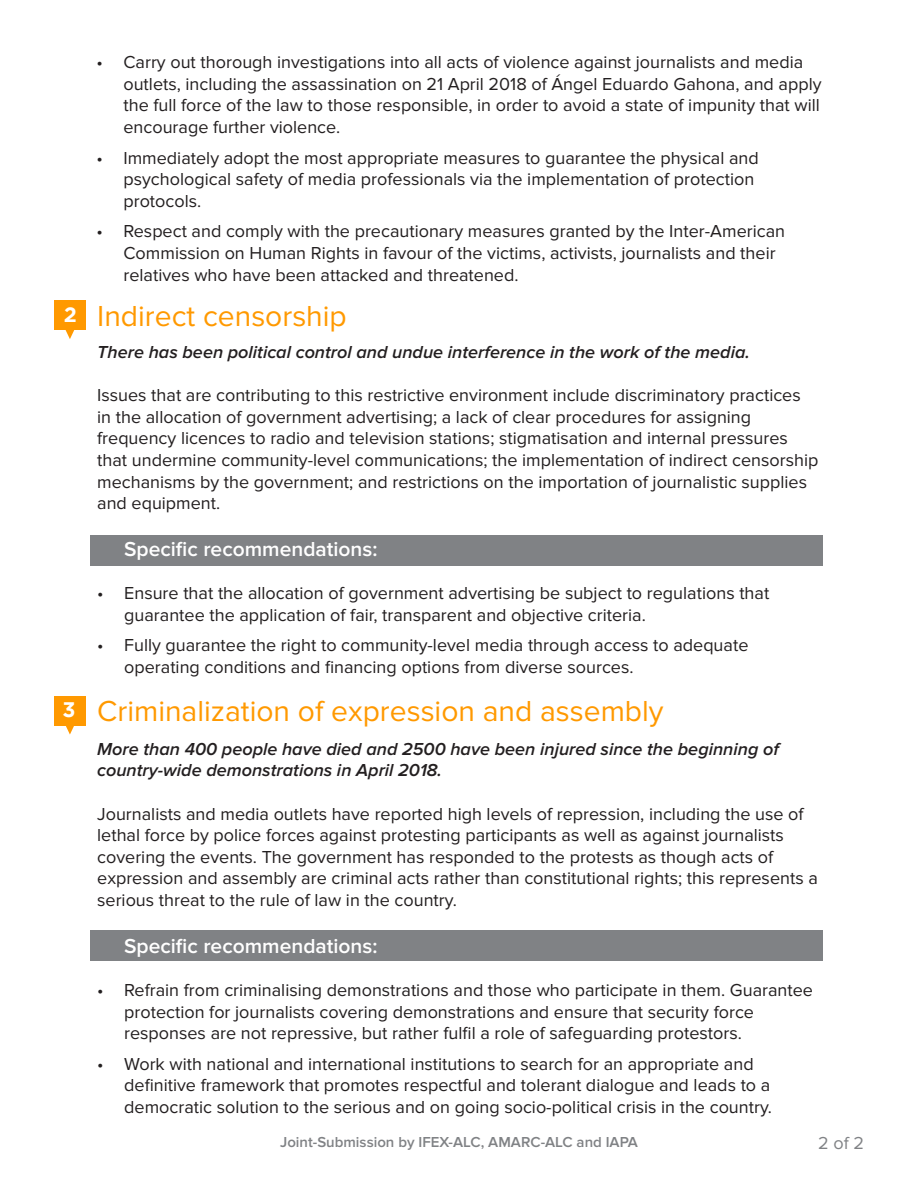
<style>
.page{position:relative;width:918px;height:1188px;background:#fff}
.page>*{position:absolute;margin:0;border:0;box-sizing:border-box;transform-origin:0 0}
.t1{font:30px "Proxima Nova";color:#f90}
.t2{font:600 21px "Proxima Nova";color:#fff}
.t3{font:700 21px "Gotham";color:#fff}
.t4{font:18px/21.6px "Proxima Nova";color:#231f20}
.t5{font:italic 600 18px/21.6px "Proxima Nova";color:#231f20}
.t6{font:18px "Proxima Nova";color:#808285}
.t7{font:600 15px "Proxima Nova";color:#808285}
</style>
<div class="page">
<div style="left:90px;top:535px;width:732px;height:31px;background:#808285"></div>
<div style="left:54px;top:300px;width:32px;height:30px;background:#f90"></div>
<svg style="left:65px;top:330px;width:10px;height:9px"></svg>
<div style="left:90px;top:930px;width:732px;height:31px;background:#808285"></div>
<div style="left:54px;top:696px;width:32px;height:29px;background:#f90"></div>
<svg style="left:61px;top:725px;width:18px;height:10px"></svg>
<p class="t4" style="left:123px;top:52px;width:700px;text-indent:-27px">• Carry out thorough investigations into all acts of violence against journalists and media outlets, including the assassination on 21 April 2018 of Ángel Eduardo Gahona, and apply the full force of the law to those responsible, in order to avoid a state of impunity that will encourage further violence.</p>
<p class="t4" style="left:123px;top:147px;width:637px;text-indent:-27px">• Immediately adopt the most appropriate measures to guarantee the physical and psychological safety of media professionals via the implementation of protection protocols.</p>
<p class="t4" style="left:123px;top:221px;width:663px;text-indent:-27px">• Respect and comply with the precautionary measures granted by the Inter-American<br>Commission on Human Rights in favour of the victims, activists, journalists and their relatives who have been attacked and threatened.</p>
<p class="t3" style="left:64px;top:302px;width:15px">2</p>
<p class="t1" style="left:97px;top:298px;width:251px">Indirect censorship</p>
<p class="t5" style="left:97px;top:342px;width:654px">There has been political control and undue interference in the work of the media.</p>
<p class="t4" style="left:97px;top:385px;width:723px">Issues that are contributing to this restrictive environment include discriminatory practices in the allocation of government advertising; a lack of clear procedures for assigning frequency licences to radio and television stations; stigmatisation and internal pressures that undermine community-level communications; the implementation of indirect censorship mechanisms by the government; and restrictions on the importation of journalistic supplies and equipment.</p>
<p class="t2" style="left:124px;top:537px;width:255px">Specific recommendations:</p>
<p class="t4" style="left:124px;top:583px;width:647px;text-indent:-27px">• Ensure that the allocation of government advertising be subject to regulations that guarantee the application of fair, transparent and objective criteria.</p>
<p class="t4" style="left:124px;top:635px;width:626px;text-indent:-27px">• Fully guarantee the right to community-level media through access to adequate operating conditions and financing options from diverse sources.</p>
<p class="t1" style="left:97px;top:694px;width:568px">Criminalization of expression and assembly</p>
<p class="t5" style="left:97px;top:738px;width:683px">More than 400 people have died and 2500 have been injured since the beginning of country-wide demonstrations in April 2018.</p>
<p class="t4" style="left:97px;top:803px;width:722px">Journalists and media outlets have reported high levels of repression, including the use of lethal force by police forces against protesting participants as well as against journalists covering the events. The government has responded to the protests as though acts of expression and assembly are criminal acts rather than constitutional rights; this represents a serious threat to the rule of law in the country.</p>
<p class="t2" style="left:124px;top:934px;width:255px">Specific recommendations:</p>
<p class="t4" style="left:124px;top:979px;width:690px;text-indent:-27px">• Refrain from criminalising demonstrations and those who participate in them. Guarantee protection for journalists covering demonstrations and ensure that security force responses are not repressive, but rather fulfil a role of safeguarding protestors.</p>
<p class="t4" style="left:124px;top:1053px;width:649px;text-indent:-27px">• Work with national and international institutions to search for an appropriate and definitive framework that promotes respectful and tolerant dialogue and leads to a democratic solution to the serious and on going socio-political crisis in the country.</p>
<p class="t3" style="left:62px;top:698px;width:15px">3</p>
<p class="t7" style="left:280px;top:1133px;width:359px">Joint-Submission by IFEX-ALC, AMARC-ALC and IAPA</p>
<p class="t6" style="left:818px;top:1133px;width:47px">2 of 2</p>
</div>
